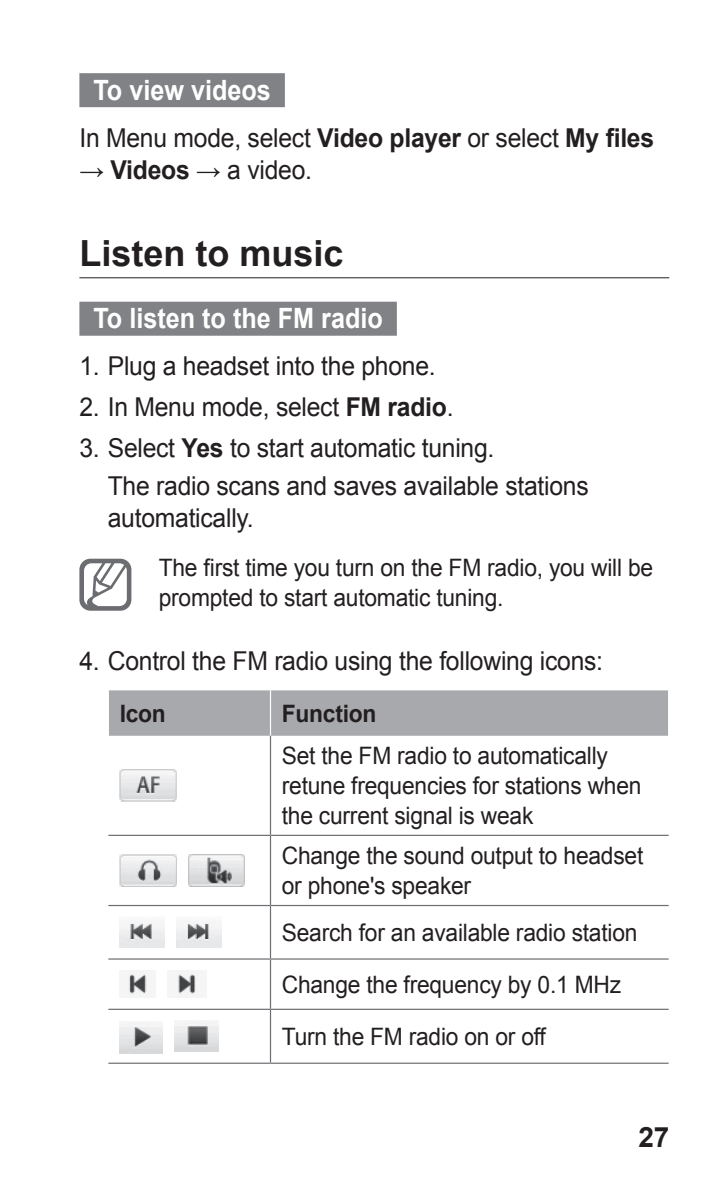
<style>
.page{position:relative;width:726px;height:1191px;background:#fff}
.page>*{position:absolute;margin:0;border:0;box-sizing:border-box;transform-origin:0 0}
.t1{font:700 36px "Arial";color:#231f20}
.t2{font:700 28px "Arial";color:#fff;scale:.9 1}
.t3{font:700 28px "Arial";color:#231f20}
.t4{font:26px/37.6px "Arial";letter-spacing:-.01em;color:#231f20;scale:.95 1}
.t5{font:24px/30px "Arial";letter-spacing:-.01em;color:#231f20;scale:.95 1}
.t6{font:700 24px "Arial";letter-spacing:-.01em;color:#231f20;scale:.95 1}
.s1{font-weight:700}
</style>
<div class="page">
<div style="left:79px;top:73px;width:206px;height:34px;background:#808285"></div>
<hr style="left:79px;top:277px;width:590px;height:1px;background:#231f20">
<div style="left:79px;top:302px;width:318px;height:34px;background:#808285"></div>
<svg style="left:79px;top:558px;width:52px;height:52px"></svg>
<div style="left:109px;top:690px;width:559px;height:45px;background:#a8a9ad"></div>
<hr style="left:270px;top:690px;width:1px;height:45px;background:#fff">
<hr style="left:270px;top:735px;width:1px;height:99px;background:#6c6d70">
<hr style="left:108px;top:834px;width:162px;height:2px;background:#6c6d70">
<hr style="left:270px;top:834px;width:398px;height:2px;background:#6c6d70">
<hr style="left:270px;top:836px;width:1px;height:69px;background:#6c6d70">
<hr style="left:108px;top:904px;width:162px;height:2px;background:#6c6d70">
<hr style="left:270px;top:904px;width:398px;height:2px;background:#6c6d70">
<hr style="left:270px;top:906px;width:1px;height:52px;background:#6c6d70">
<hr style="left:108px;top:958px;width:162px;height:1px;background:#6c6d70">
<hr style="left:270px;top:958px;width:398px;height:1px;background:#6c6d70">
<hr style="left:270px;top:959px;width:1px;height:49px;background:#6c6d70">
<hr style="left:108px;top:1008px;width:162px;height:2px;background:#6c6d70">
<hr style="left:270px;top:1008px;width:398px;height:2px;background:#6c6d70">
<hr style="left:270px;top:1010px;width:1px;height:52px;background:#6c6d70">
<hr style="left:108px;top:1062px;width:162px;height:2px;background:#6c6d70">
<hr style="left:270px;top:1062px;width:398px;height:2px;background:#6c6d70">
<img style="left:120px;top:769px;width:57px;height:32px">
<img style="left:120px;top:854px;width:56px;height:32px">
<img style="left:188px;top:855px;width:57px;height:31px">
<img style="left:120px;top:921px;width:44px;height:26px">
<img style="left:176px;top:922px;width:45px;height:25px">
<img style="left:128px;top:970px;width:21px;height:28px">
<img style="left:176px;top:970px;width:22px;height:28px">
<img style="left:120px;top:1022px;width:43px;height:31px">
<img style="left:175px;top:1021px;width:43px;height:30px">
<p class="t2" style="left:93px;top:71px;width:199px">To view videos</p>
<p class="t4" style="left:79px;top:119px;width:606px">In Menu mode, select <span class="s1">Video player</span> or select <span class="s1">My files</span></p>
<p class="t4" style="left:79px;top:151px;width:246px">→ <span class="s1">Videos</span> → a video.</p>
<h1 class="t1" style="left:79px;top:229px;width:266px">Listen to music</h1>
<p class="t2" style="left:93px;top:300px;width:323px">To listen to the FM radio</p>
<p class="t4" style="left:79px;top:347px;width:376px">1. Plug a headset into the phone.</p>
<p class="t4" style="left:79px;top:388px;width:395px">2. In Menu mode, select <span class="s1">FM radio</span>.</p>
<p class="t4" style="left:108px;top:429px;width:508px;text-indent:-28px">3. Select <span class="s1">Yes</span> to start automatic tuning.<br>The radio scans and saves available stations</p>
<p class="t4" style="left:108px;top:499px;width:155px">automatically.</p>
<p class="t5" style="left:159px;top:553px;width:522px">The first time you turn on the FM radio, you will be prompted to start automatic tuning.</p>
<p class="t4" style="left:79px;top:642px;width:553px">4. Control the FM radio using the following icons:</p>
<p class="t6" style="left:120px;top:697px;width:50px">Icon</p>
<p class="t6" style="left:282px;top:697px;width:101px">Function</p>
<p class="t5" style="left:282px;top:741px;width:380px">Set the FM radio to automatically retune frequencies for stations when the current signal is weak</p>
<p class="t5" style="left:282px;top:841px;width:382px">Change the sound output to headset or phone's speaker</p>
<p class="t5" style="left:282px;top:906px;width:376px;line-height:52px">Search for an available radio station<br>Change the frequency by 0.1 MHz<br>Turn the FM radio on or off</p>
<p class="t3" style="left:638px;top:1118px;width:32px">27</p>
</div>
